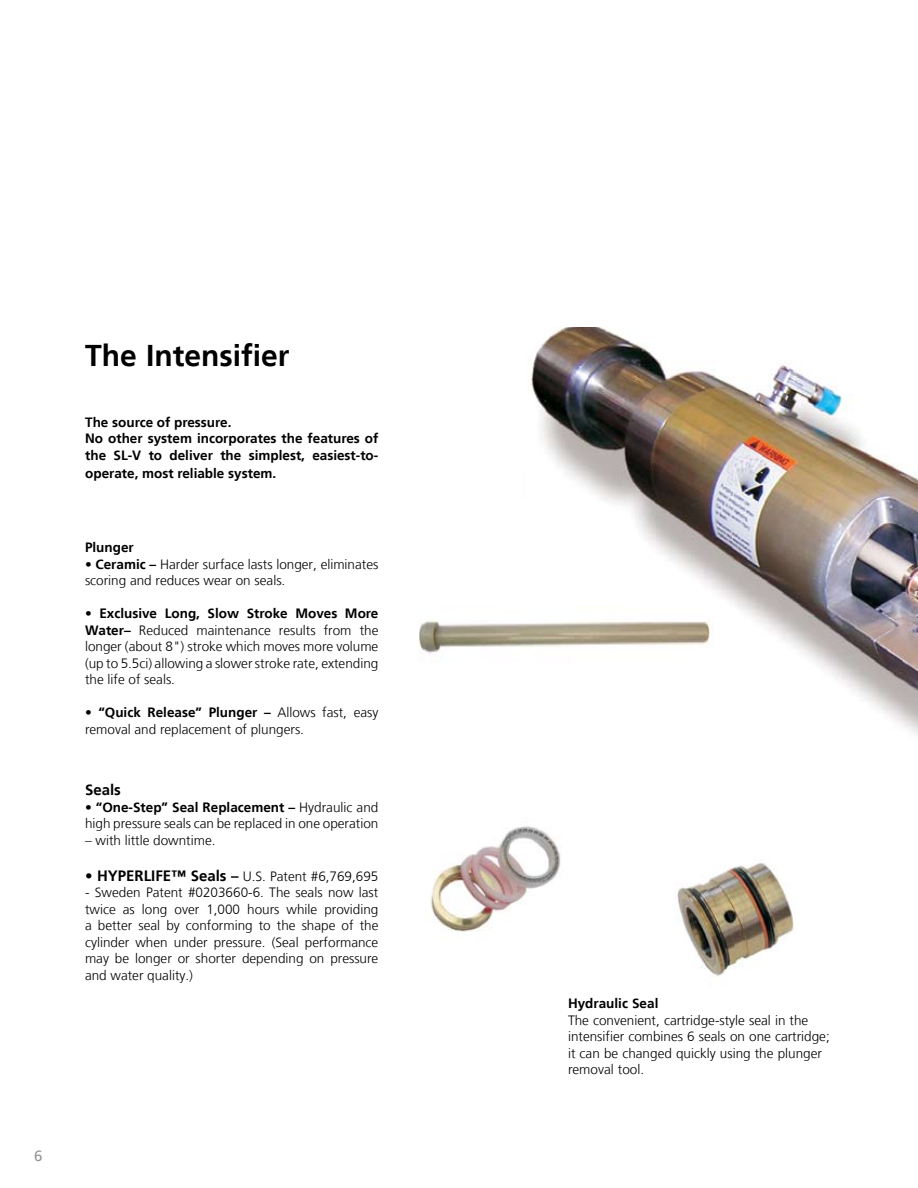
<style>
.page{position:relative;width:918px;height:1188px;background:#fff}
.page>*{position:absolute;margin:0;border:0;box-sizing:border-box;transform-origin:0 0}
.t1{font:700 30px "Frutiger";color:#000}
.t2{font:700 15px "Frutiger";color:#000}
.t3{font:15px "Frutiger";color:#939598}
.t4{font:300 13.5px/16.5px "Frutiger";color:#000}
.t5{font:700 13.5px/16.5px "Frutiger";color:#000}
.s1{font-weight:700}
.s2{font-weight:700;font-size:15px}
</style>
<div class="page">
<img style="left:531px;top:327px;width:387px;height:408px">
<img style="left:677px;top:863px;width:117px;height:113px">
<img style="left:430px;top:826px;width:131px;height:106px">
<img style="left:419px;top:607px;width:298px;height:59px">
<h1 class="t1" style="left:85px;top:338px;width:206px">The Intensifier</h1>
<p class="t5" style="left:85px;top:414px;width:295px">The source of pressure.<br>No other system incorporates the features of the SL-V to deliver the simplest, easiest-to-</p>
<p class="t5" style="left:85px;top:465px;width:193px">operate, most reliable system.</p>
<p class="t5" style="left:85px;top:539px;width:50px">Plunger</p>
<p class="t4" style="left:85px;top:556px;width:295px"><span class="s1">• Ceramic –</span> Harder surface lasts longer, eliminates scoring and reduces wear on seals.</p>
<p class="t4" style="left:85px;top:606px;width:295px;text-align:justify"><span class="s1">• Exclusive Long, Slow Stroke Moves More Water–</span> Reduced maintenance results from the longer (about 8") stroke which moves more volume (up to 5.5ci) allowing a slower stroke rate, extending the life of seals.</p>
<p class="t4" style="left:85px;top:705px;width:295px"><span class="s1">• “Quick Release” Plunger –</span> Allows fast, easy removal and replacement of plungers.</p>
<p class="t2" style="left:85px;top:781px;width:37px">Seals</p>
<p class="t4" style="left:85px;top:799px;width:295px"><span class="s1">• “One-Step” Seal Replacement –</span> Hydraulic and high pressure seals can be replaced in one operation</p>
<p class="t4" style="left:85px;top:832px;width:132px">– with little downtime.</p>
<p class="t4" style="left:85px;top:868px;width:295px"><span class="s2">• HYPERLIFE™ Seals –</span> U.S. Patent #6,769,695</p>
<p class="t4" style="left:85px;top:885px;width:295px;text-align:justify">- Sweden Patent #0203660-6. The seals now last twice as long over 1,000 hours while providing a better seal by conforming to the shape of the cylinder when under pressure. (Seal performance may be longer or shorter depending on pressure and water quality.)</p>
<p class="t3" style="left:34px;top:1147px;width:10px">6</p>
<p class="t5" style="left:568px;top:995px;width:92px">Hydraulic Seal</p>
<p class="t4" style="left:568px;top:1012px;width:263px">The convenient, cartridge-style seal in the intensifier combines 6 seals on one cartridge; it can be changed quickly using the plunger removal tool.</p>
</div>
